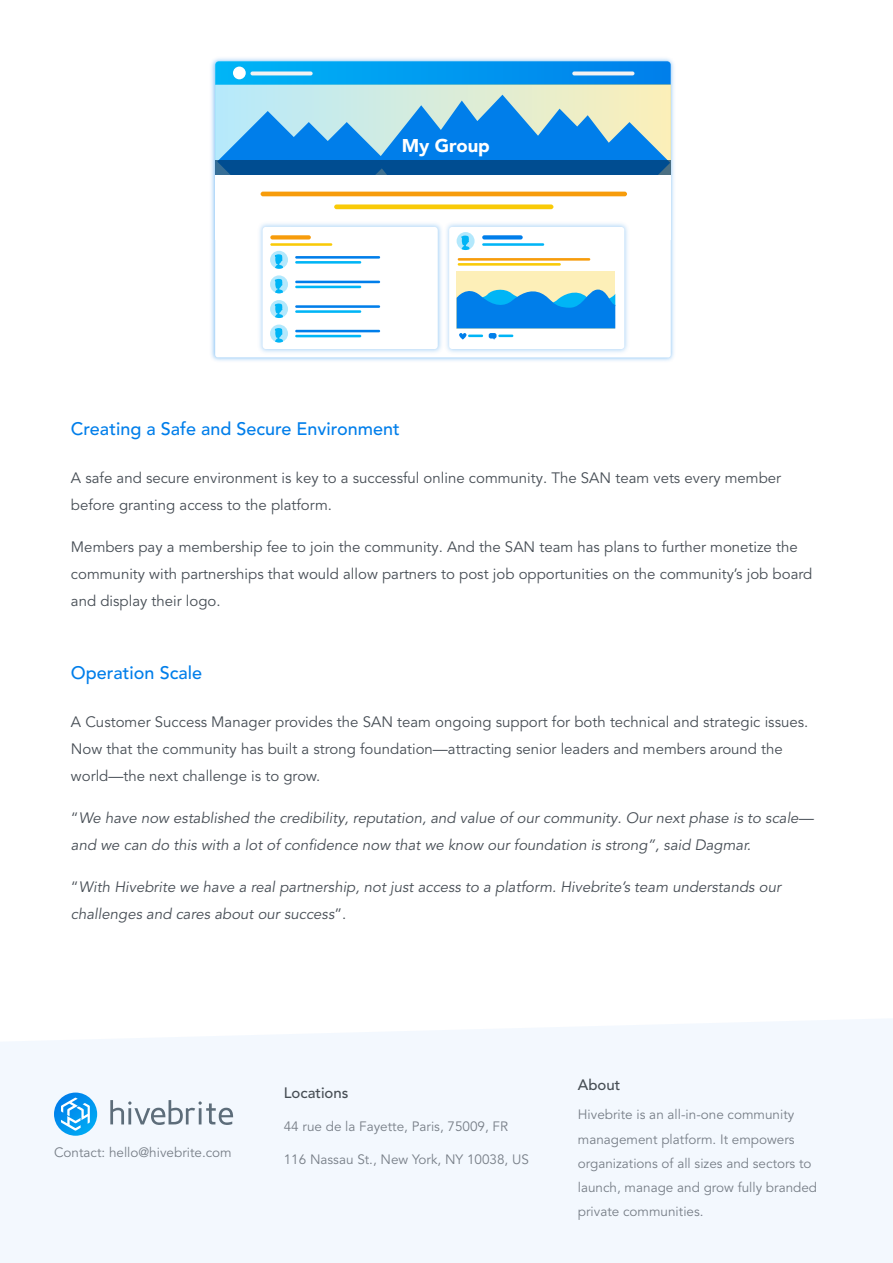
<style>
.page{position:relative;width:893px;height:1263px;background:#fff}
.page>*{position:absolute;margin:0;border:0;box-sizing:border-box;transform-origin:0 0}
.t1{font:900 18.45px "Avenir";color:#fff}
.t2{font:500 18px "Avenir LT Pro";color:#007eea}
.t3{font:15px/27px "Avenir LT Pro";color:#474e55}
.t4{font:italic 15px/27px "Avenir LT Pro";color:#474e55}
.t5{font:500 15px "Avenir LT Pro";color:#474e55}
.t6{font:13.5px/24px "Avenir LT Pro";color:#787f88}
.s1{font-style:normal}
</style>
<div class="page">
<div style="left:0;top:1019px;width:893px;height:244px;background:#f3f8fe"></div>
<svg style="left:110px;top:1100px;width:123px;height:25px"></svg>
<svg style="left:54px;top:1092px;width:43px;height:44px"></svg>
<svg style="left:61px;top:1098px;width:29px;height:32px"></svg>
<img style="left:211px;top:58px;width:463px;height:303px">
<svg style="left:215px;top:240px;width:456px;height:117px"></svg>
<svg style="left:215px;top:61px;width:456px;height:23px;background:#049bf0"></svg>
<div style="left:215px;top:84px;width:456px;height:141px;background:linear-gradient(to right,#b5e9fc,#fcefb8)"></div>
<svg style="left:217px;top:95px;width:453px;height:65px;background:#6ab4e2"></svg>
<div style="left:215px;top:160px;width:456px;height:65px;background:#004d91"></div>
<div style="left:215px;top:175px;width:456px;height:65px;background:#fff"></div>
<svg style="left:250px;top:71px;width:63px;height:4px"></svg>
<svg style="left:572px;top:71px;width:62px;height:4px"></svg>
<div style="left:233px;top:67px;width:13px;height:12px;background:#fff;border-radius:50%"></div>
<hr style="left:261px;top:192px;width:366px;height:4px;background:#f79c0b;border-radius:2px">
<div style="left:334px;top:204px;width:219px;height:5px;background:#f9ca07;border-radius:2px"></div>
<img style="left:445px;top:223px;width:187px;height:133px">
<div style="left:449px;top:227px;width:175px;height:122px;background:#fff;border-radius:3px"></div>
<svg style="left:457px;top:232px;width:18px;height:18px"></svg>
<svg style="left:461px;top:235px;width:9px;height:15px"></svg>
<svg style="left:482px;top:235px;width:41px;height:4px"></svg>
<hr style="left:482px;top:243px;width:62px;height:3px;background:#00b5f6">
<hr style="left:458px;top:258px;width:132px;height:3px;background:#f79c0b">
<hr style="left:458px;top:263px;width:103px;height:3px;background:#f9ca07">
<div style="left:457px;top:271px;width:158px;height:57px;background:#fdefb8"></div>
<img style="left:256px;top:223px;width:189px;height:133px">
<div style="left:263px;top:227px;width:175px;height:122px;background:#fff;border-radius:3px"></div>
<svg style="left:270px;top:235px;width:41px;height:4px"></svg>
<hr style="left:270px;top:243px;width:62px;height:3px;background:#f9ca07">
<hr style="left:295px;top:256px;width:85px;height:3px;background:#007eea">
<hr style="left:295px;top:261px;width:66px;height:3px;background:#00b5f6">
<hr style="left:295px;top:281px;width:85px;height:2px;background:#007eea">
<hr style="left:295px;top:286px;width:66px;height:2px;background:#00b5f6">
<hr style="left:295px;top:305px;width:85px;height:3px;background:#007eea">
<hr style="left:295px;top:310px;width:66px;height:3px;background:#00b5f6">
<svg style="left:457px;top:289px;width:158px;height:50px"></svg>
<svg style="left:270px;top:251px;width:18px;height:18px"></svg>
<svg style="left:274px;top:254px;width:9px;height:15px"></svg>
<svg style="left:270px;top:275px;width:18px;height:18px"></svg>
<svg style="left:274px;top:279px;width:9px;height:14px"></svg>
<svg style="left:270px;top:300px;width:18px;height:18px"></svg>
<svg style="left:274px;top:303px;width:9px;height:15px"></svg>
<hr style="left:295px;top:330px;width:85px;height:2px;background:#007eea">
<hr style="left:295px;top:335px;width:66px;height:2px;background:#00b5f6">
<svg style="left:270px;top:325px;width:18px;height:18px"></svg>
<svg style="left:274px;top:328px;width:9px;height:15px"></svg>
<p class="t1" style="left:402px;top:130px;width:90px">My Group</p>
<p class="t2" style="left:71px;top:418px;width:330px">Creating a Safe and Secure Environment</p>
<p class="t3" style="left:71px;top:464px;width:712px">A safe and secure environment is key to a successful online community. The SAN team vets every member before granting access to the platform.</p>
<p class="t3" style="left:71px;top:533px;width:743px">Members pay a membership fee to join the community. And the SAN team has plans to further monetize the community with partnerships that would allow partners to post job opportunities on the community’s job board and display their logo.</p>
<p class="t2" style="left:71px;top:662px;width:133px">Operation Scale</p>
<p class="t3" style="left:71px;top:708px;width:739px">A Customer Success Manager provides the SAN team ongoing support for both technical and strategic issues.<br>Now that the community has built a strong foundation—attracting senior leaders and members around the world—the next challenge is to grow.</p>
<p class="t4" style="left:71px;top:804px;width:744px"><span class="s1">“</span>We have now established the credibility, reputation, and value of our community. Our next phase is to scale— and we can do this with a lot of confidence now that we know our foundation is strong”, said Dagmar.</p>
<p class="t4" style="left:71px;top:873px;width:711px"><span class="s1">“</span>With Hivebrite we have a real partnership, not just access to a platform. Hivebrite’s team understands our challenges and cares about our success<span class="s1">”.</span></p>
<p class="t6" style="left:54px;top:1141px;width:179px">Contact: hello@hivebrite.com</p>
<p class="t5" style="left:284px;top:1084px;width:66px">Locations</p>
<p class="t5" style="left:578px;top:1076px;width:44px">About</p>
<p class="t6" style="left:284px;top:1115px;width:226px">44 rue de la Fayette, Paris, 75009, FR</p>
<p class="t6" style="left:578px;top:1103px;width:241px">Hivebrite is an all-in-one community management platform. It empowers organizations of all sizes and sectors to launch, manage and grow fully branded private communities.</p>
<p class="t6" style="left:284px;top:1148px;width:247px">116 Nassau St., New York, NY 10038, US</p>
</div>
